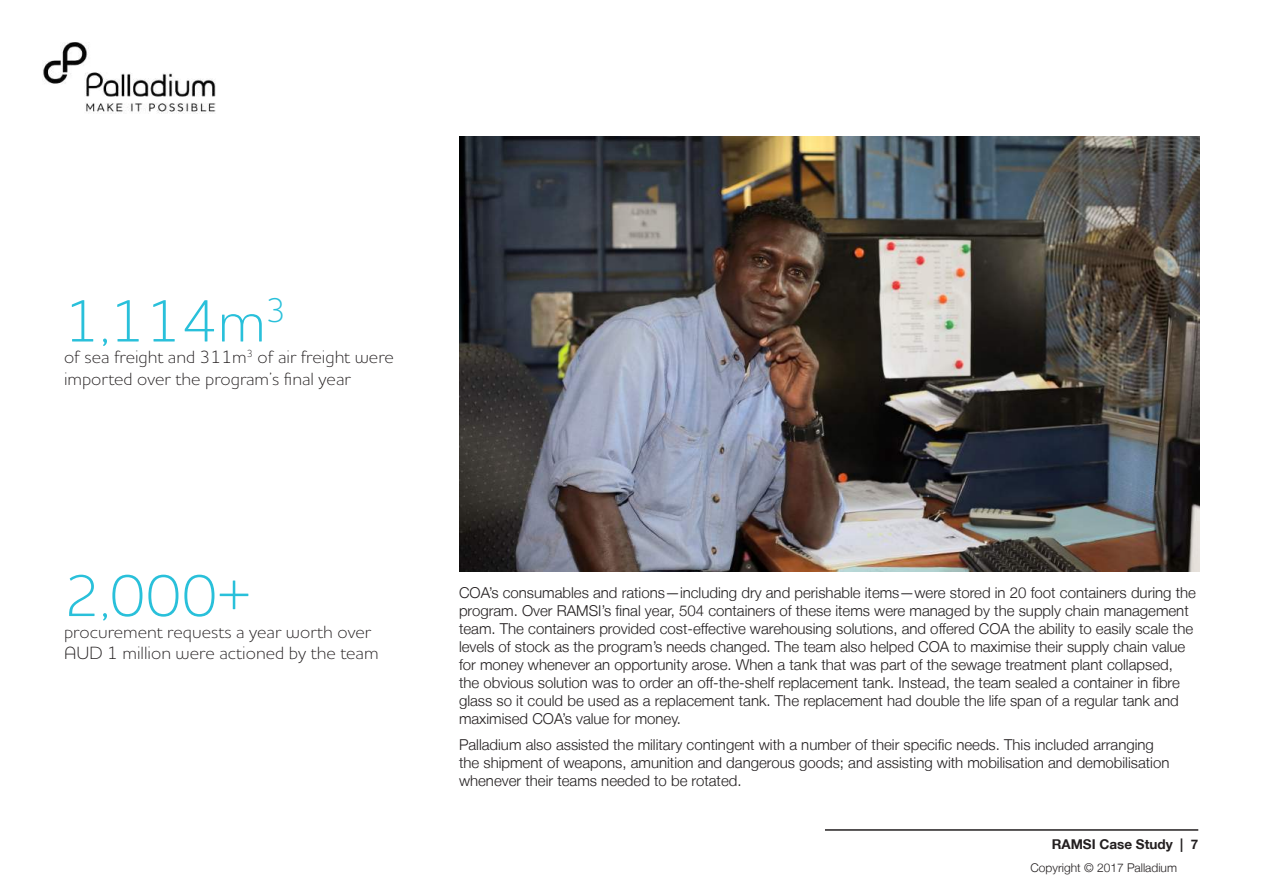
<style>
.page{position:relative;width:1263px;height:893px;background:#fff}
.page>*{position:absolute;margin:0;border:0;box-sizing:border-box;transform-origin:0 0}
.t1{font:300 60px "Houschka Alt Pro";color:#29c0da}
.t2{font:300 18px/21.6px "Houschka Alt Pro";color:#231f20}
.t3{font:300 15px/18px "Helvetica Neue LT";color:#231f20}
.t4{font:700 13.5px "Helvetica Neue LT";color:#231f20}
.t5{font:300 12px "Helvetica Neue LT";color:#231f20}
</style>
<div class="page">
<hr style="left:825px;top:829px;width:373px;height:2px;background:#231f20">
<img style="left:43px;top:43px;width:172px;height:70px">
<img style="left:459px;top:136px;width:740px;height:436px">
<h1 class="t1" style="left:64px;top:283px;width:224px">1,114m<sup>3</sup></h1>
<p class="t2" style="left:64px;top:346px;width:331px">of sea freight and 311m<sup>3</sup> of air freight were imported over the program’s final year</p>
<h1 class="t1" style="left:64px;top:557px;width:188px">2,000+</h1>
<p class="t2" style="left:64px;top:620px;width:316px">procurement requests a year worth over<br>AUD 1 million were actioned by the team</p>
<p class="t3" style="left:459px;top:583px;width:738px">COA’s consumables and rations—including dry and perishable items—were stored in 20 foot containers during the program. Over RAMSI’s final year, 504 containers of these items were managed by the supply chain management team. The containers provided cost-effective warehousing solutions, and offered COA the ability to easily scale the levels of stock as the program’s needs changed. The team also helped COA to maximise their supply chain value for money whenever an opportunity arose. When a tank that was part of the sewage treatment plant collapsed, the obvious solution was to order an off-the-shelf replacement tank. Instead, the team sealed a container in fibre glass so it could be used as a replacement tank. The replacement had double the life span of a regular tank and maximised COA’s value for money.</p>
<p class="t3" style="left:459px;top:735px;width:712px">Palladium also assisted the military contingent with a number of their specific needs. This included arranging the shipment of weapons, amunition and dangerous goods; and assisting with mobilisation and demobilisation whenever their teams needed to be rotated.</p>
<p class="t4" style="left:1052px;top:836px;width:148px">RAMSI Case Study | 7</p>
<p class="t5" style="left:1030px;top:861px;width:148px">Copyright © 2017 Palladium</p>
</div>
